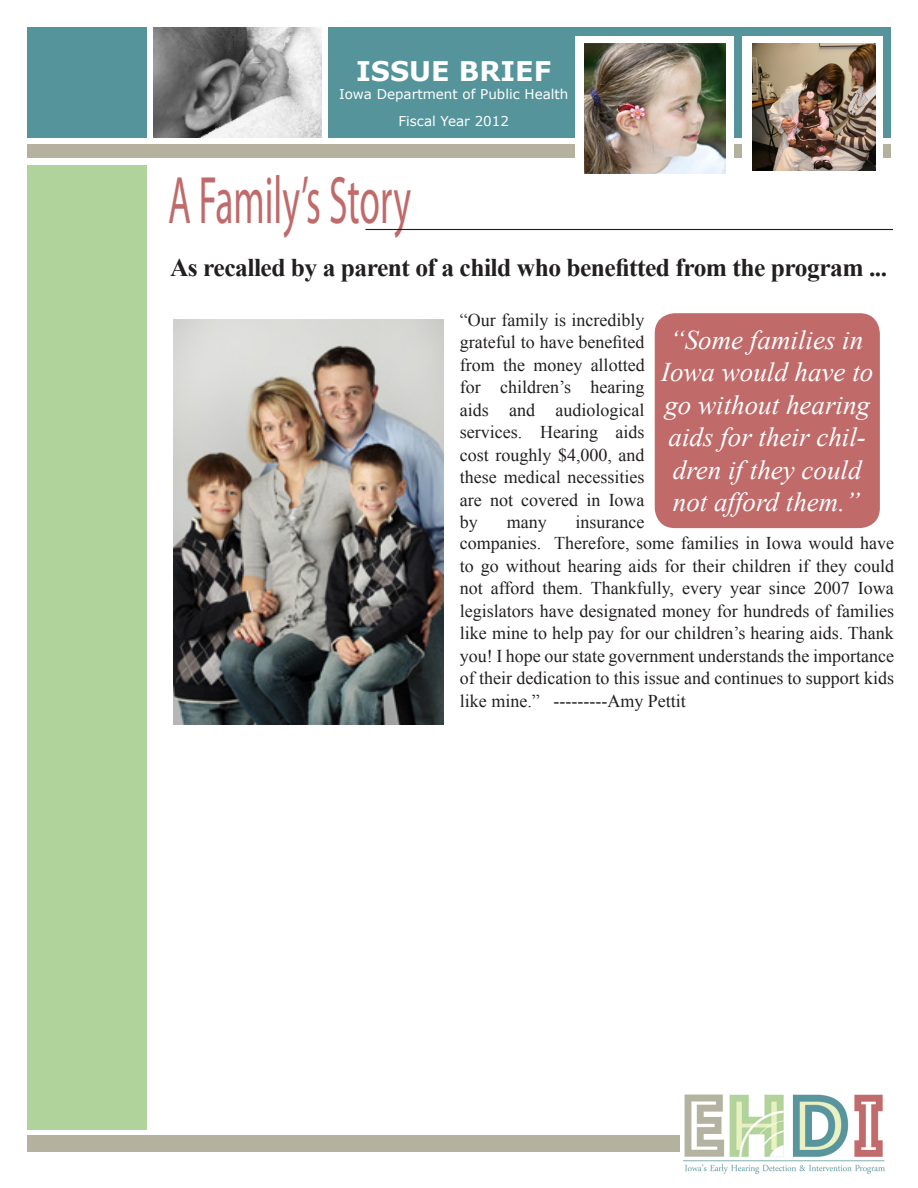
<style>
.page{position:relative;width:918px;height:1188px;background:#fff}
.page>*{position:absolute;margin:0;border:0;box-sizing:border-box;transform-origin:0 0}
.t1{font:67.5px "Myriad Pro";color:#c06a6a;scale:.56 1}
.t2{font:italic 27px/32.4px "Times New Roman";color:#fff;text-align:center}
.t3{font:700 27px "Verdana";color:#fff}
.t4{font:700 25.5px "Times New Roman";letter-spacing:-.02em;color:#231f20}
.t5{font:18px/22.5px "Times New Roman";color:#231f20;text-align:justify}
.t6{font:13.5px "Verdana";color:#fff}
</style>
<div class="page">
<div style="left:27px;top:27px;width:119px;height:111px;background:#56949c"></div>
<div style="left:27px;top:165px;width:119px;height:965px;background:#b0d39b"></div>
<div style="left:329px;top:27px;width:562px;height:111px;background:#56949c"></div>
<div style="left:27px;top:144px;width:864px;height:14px;background:#b4b29f"></div>
<div style="left:742px;top:36px;width:142px;height:147px;background:#fff"></div>
<div style="left:576px;top:36px;width:158px;height:147px;background:#fff"></div>
<div style="left:27px;top:1136px;width:864px;height:16px;background:#b4b29f"></div>
<img style="left:153px;top:27px;width:168px;height:111px">
<img style="left:584px;top:44px;width:141px;height:129px">
<img style="left:752px;top:44px;width:123px;height:127px">
<hr style="left:366px;top:229px;width:527px;height:1px;background:#231f20">
<img style="left:680px;top:1094px;width:211px;height:81px">
<div style="left:655px;top:313px;width:225px;height:215px;background:#c06a6a;border-radius:20px"></div>
<img style="left:174px;top:320px;width:270px;height:405px">
<p class="t3" style="left:356px;top:52px;width:197px">ISSUE BRIEF</p>
<p class="t6" style="left:339px;top:84px;width:231px">Iowa Department of Public Health</p>
<p class="t6" style="left:398px;top:111px;width:112px">Fiscal Year 2012</p>
<p class="t1" style="left:168px;top:159px;width:436px">A Family’s Story</p>
<p class="t4" style="left:170px;top:250px;width:719px">As recalled by a parent of a child who benefitted from the program ...</p>
<p class="t5" style="left:460px;top:308px;width:186px">“Our family is incredibly grateful to have benefited from the money allotted for children’s hearing aids and audiological services. Hearing aids cost roughly $4,000, and these medical necessities are not covered in Iowa by</p>
<p class="t2" style="left:661px;top:323px;width:214px">“Some families in<br>Iowa would have to go without hearing aids for their chil&shy;dren if they could not afford them.”</p>
<p class="t5" style="left:460px;top:532px;width:436px">companies. Therefore, some families in Iowa would have to go without hearing aids for their children if they could not afford them. Thankfully, every year since 2007 Iowa legislators have designated money for hundreds of families like mine to help pay for our children’s hearing aids. Thank you! I hope our state government understands the importance of their dedication to this issue and continues to support kids like mine.” ---------Amy Pettit</p>
<p class="t5" style="left:507px;top:511px;width:41px">many</p>
<p class="t5" style="left:576px;top:511px;width:70px">insurance</p>
</div>
